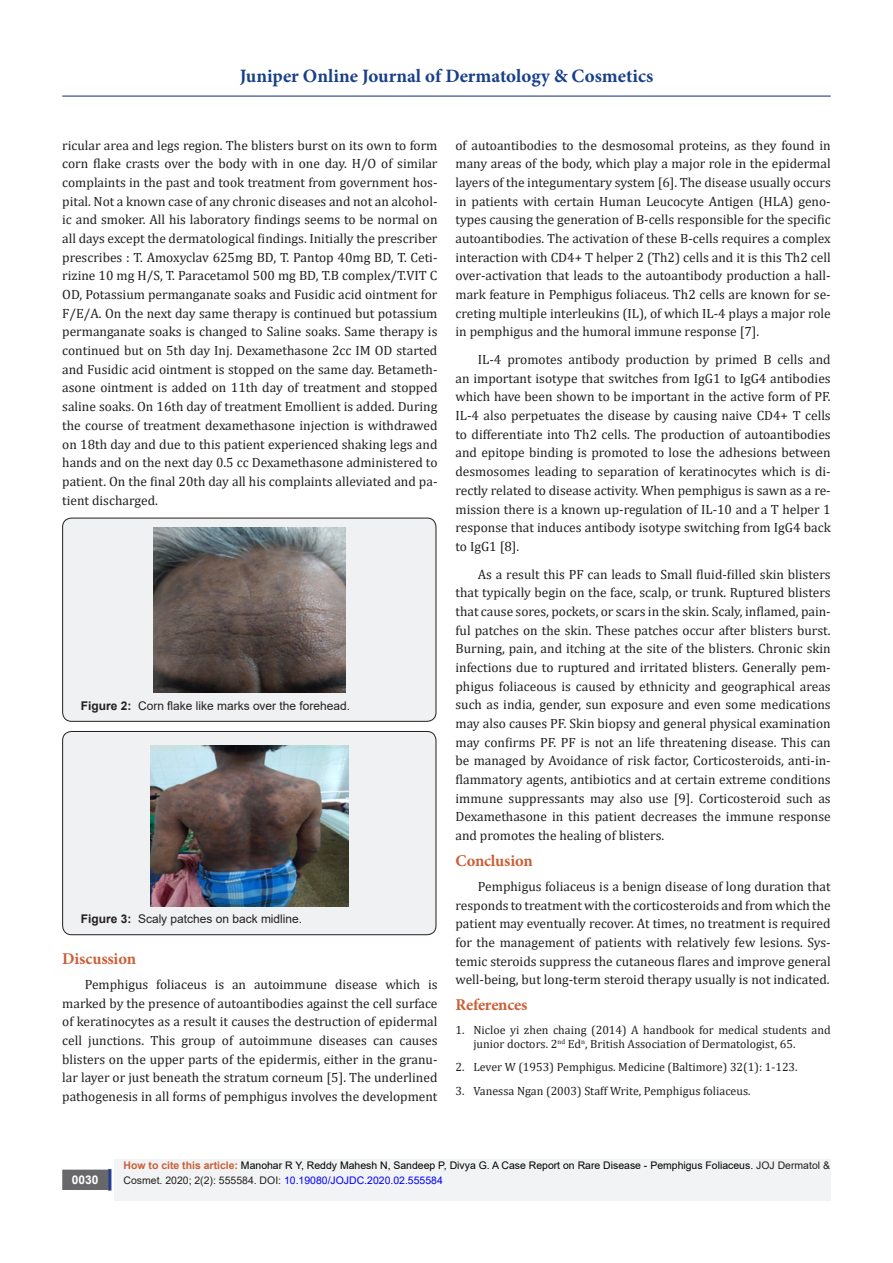
<style>
.page{position:relative;width:893px;height:1263px;background:#fff}
.page>*{position:absolute;margin:0;border:0;box-sizing:border-box;transform-origin:0 0}
.t1{font:700 18.9px "Minion Pro";color:#183f89}
.t2{font:700 16.5px "Minion Pro";letter-spacing:-.01em;color:#ca5f37}
.t3{font:13.5px/18.8px "Cambria";color:#231f20;text-align:justify}
.t4{font:12px/14.4px "Cambria";color:#231f20}
.t5{font:12px "Arial";color:#231f20}
.t6{font:700 12px "Arial";color:#fff}
.t7{font:10.5px "Arial";color:#000}
.t8{font:10.5px "Arial";color:#00f}
.s1{font-weight:700}
.s2{font-weight:700;color:#ca5f37}
.s3{color:#231f20}
</style>
<div class="page">
<div style="left:115px;top:1160px;width:716px;height:41px;background:#f2f3f4"></div>
<div style="left:63px;top:1170px;width:44px;height:19px;background:#68676a"></div>
<div style="left:62px;top:1169px;width:46px;height:21px;border:2px solid #68676a"></div>
<div style="left:108px;top:1169px;width:3px;height:21px;background:#253f8e;border:2px solid #253f8e"></div>
<hr style="left:62px;top:96px;width:769px;height:1px;background:#253f8e">
<div style="left:63px;top:518px;width:373px;height:203px;background:#f0f1f2;border-radius:9px"></div>
<div style="left:62px;top:518px;width:374px;height:204px;border:1px solid #231f20;border-radius:9px"></div>
<img style="left:154px;top:528px;width:191px;height:165px">
<div style="left:63px;top:731px;width:373px;height:204px;background:#f0f1f2;border-radius:9px"></div>
<div style="left:62px;top:731px;width:374px;height:204px;border:1px solid #231f20;border-radius:9px"></div>
<img style="left:150px;top:745px;width:199px;height:161px">
<h1 class="t1" style="left:240px;top:63px;width:415px">Juniper Online Journal of Dermatology &amp; Cosmetics</h1>
<p class="t3" style="left:62px;top:136px;width:377px">ricular area and legs region. The blisters burst on its own to form corn flake crasts over the body with in one day. H/O of similar complaints in the past and took treatment from government hos&shy;pital. Not a known case of any chronic diseases and not an alcohol&shy;ic and smoker. All his laboratory findings seems to be normal on all days except the dermatological findings. Initially the prescriber prescribes : T. Amoxyclav 625mg BD, T. Pantop 40mg BD, T. Ceti&shy;rizine 10 mg H/S, T. Paracetamol 500 mg BD, T.B complex/T.VIT C OD, Potassium permanganate soaks and Fusidic acid ointment for F/E/A. On the next day same therapy is continued but potassium permanganate soaks is changed to Saline soaks. Same therapy is continued but on 5th day Inj. Dexamethasone 2cc IM OD started and Fusidic acid ointment is stopped on the same day. Betameth&shy;asone ointment is added on 11th day of treatment and stopped saline soaks. On 16th day of treatment Emollient is added. During the course of treatment dexamethasone injection is withdrawed on 18th day and due to this patient experienced shaking legs and hands and on the next day 0.5 cc Dexamethasone administered to patient. On the final 20th day all his complaints alleviated and pa&shy;tient discharged.</p>
<p class="t5" style="left:81px;top:698px;width:271px"><span class="s1">Figure 2:</span> Corn flake like marks over the forehead.</p>
<p class="t5" style="left:81px;top:911px;width:223px"><span class="s1">Figure 3:</span> Scaly patches on back midline.</p>
<p class="t2" style="left:62px;top:947px;width:75px">Discussion</p>
<p class="t3" style="left:62px;top:975px;width:377px;text-indent:22px">Pemphigus foliaceus is an autoimmune disease which is marked by the presence of autoantibodies against the cell surface of keratinocytes as a result it causes the destruction of epidermal cell junctions. This group of autoimmune diseases can causes blisters on the upper parts of the epidermis, either in the granu&shy;lar layer or just beneath the stratum corneum [5]. The underlined pathogenesis in all forms of pemphigus involves the development</p>
<p class="t3" style="left:455px;top:136px;width:377px">of autoantibodies to the desmosomal proteins, as they found in many areas of the body, which play a major role in the epidermal layers of the integumentary system [6]. The disease usually occurs in patients with certain Human Leucocyte Antigen (HLA) geno&shy;types causing the generation of B-cells responsible for the specific autoantibodies. The activation of these B-cells requires a complex interaction with CD4+ T helper 2 (Th2) cells and it is this Th2 cell over-activation that leads to the autoantibody production a hall&shy;mark feature in Pemphigus foliaceus. Th2 cells are known for se&shy;creting multiple interleukins (IL), of which IL-4 plays a major role in pemphigus and the humoral immune response [7].</p>
<p class="t3" style="left:455px;top:350px;width:377px;text-indent:22px">IL-4 promotes antibody production by primed B cells and an important isotype that switches from IgG1 to IgG4 antibodies which have been shown to be important in the active form of PF.<br>IL-4 also perpetuates the disease by causing naive CD4+ T cells to differentiate into Th2 cells. The production of autoantibodies and epitope binding is promoted to lose the adhesions between desmosomes leading to separation of keratinocytes which is di&shy;rectly related to disease activity. When pemphigus is sawn as a re&shy;mission there is a known up-regulation of IL-10 and a T helper 1 response that induces antibody isotype switching from IgG4 back to IgG1 [8].</p>
<p class="t3" style="left:455px;top:564px;width:377px;text-indent:22px">As a result this PF can leads to Small fluid-filled skin blisters that typically begin on the face, scalp, or trunk. Ruptured blisters that cause sores, pockets, or scars in the skin. Scaly, inflamed, pain&shy;ful patches on the skin. These patches occur after blisters burst.<br>Burning, pain, and itching at the site of the blisters. Chronic skin infections due to ruptured and irritated blisters. Generally pem&shy;phigus foliaceous is caused by ethnicity and geographical areas such as india, gender, sun exposure and even some medications may also causes PF. Skin biopsy and general physical examination may confirms PF. PF is not an life threatening disease. This can be managed by Avoidance of risk factor, Corticosteroids, anti-in&shy;flammatory agents, antibiotics and at certain extreme conditions immune suppressants may also use [9]. Corticosteroid such as Dexamethasone in this patient decreases the immune response and promotes the healing of blisters.</p>
<p class="t2" style="left:455px;top:849px;width:79px">Conclusion</p>
<p class="t3" style="left:455px;top:877px;width:377px;text-indent:22px">Pemphigus foliaceus is a benign disease of long duration that responds to treatment with the corticosteroids and from which the patient may eventually recover. At times, no treatment is required for the management of patients with relatively few lesions. Sys&shy;temic steroids suppress the cutaneous flares and improve general well-being, but long-term steroid therapy usually is not indicated.</p>
<p class="t2" style="left:455px;top:993px;width:74px">References</p>
<p class="t4" style="left:473px;top:1022px;width:359px;text-indent:-18px">1. Nicloe yi zhen chaing (2014) A handbook for medical students and junior doctors. 2<sup>nd</sup> Ed<sup>n</sup>, British Association of Dermatologist, 65.</p>
<p class="t4" style="left:455px;top:1060px;width:344px">2. Lever W (1953) Pemphigus. Medicine (Baltimore) 32(1): 1-123.</p>
<p class="t4" style="left:455px;top:1083px;width:297px">3. Vanessa Ngan (2003) Staff Write, Pemphigus foliaceus.</p>
<p class="t7" style="left:124px;top:1158px;width:708px"><span class="s2">How to cite this article:</span> Manohar R Y, Reddy Mahesh N, Sandeep P, Divya G. A Case Report on Rare Disease - Pemphigus Foliaceus. <span class="s3">JOJ Dermatol &amp;</span></p>
<p class="t6" style="left:72px;top:1171px;width:28px">0030</p>
<p class="t8" style="left:124px;top:1173px;width:321px"><span class="s3">Cosmet. 2020; 2(2): 555584. DOI:</span> 10.19080/JOJDC.2020.02.555584</p>
</div>
